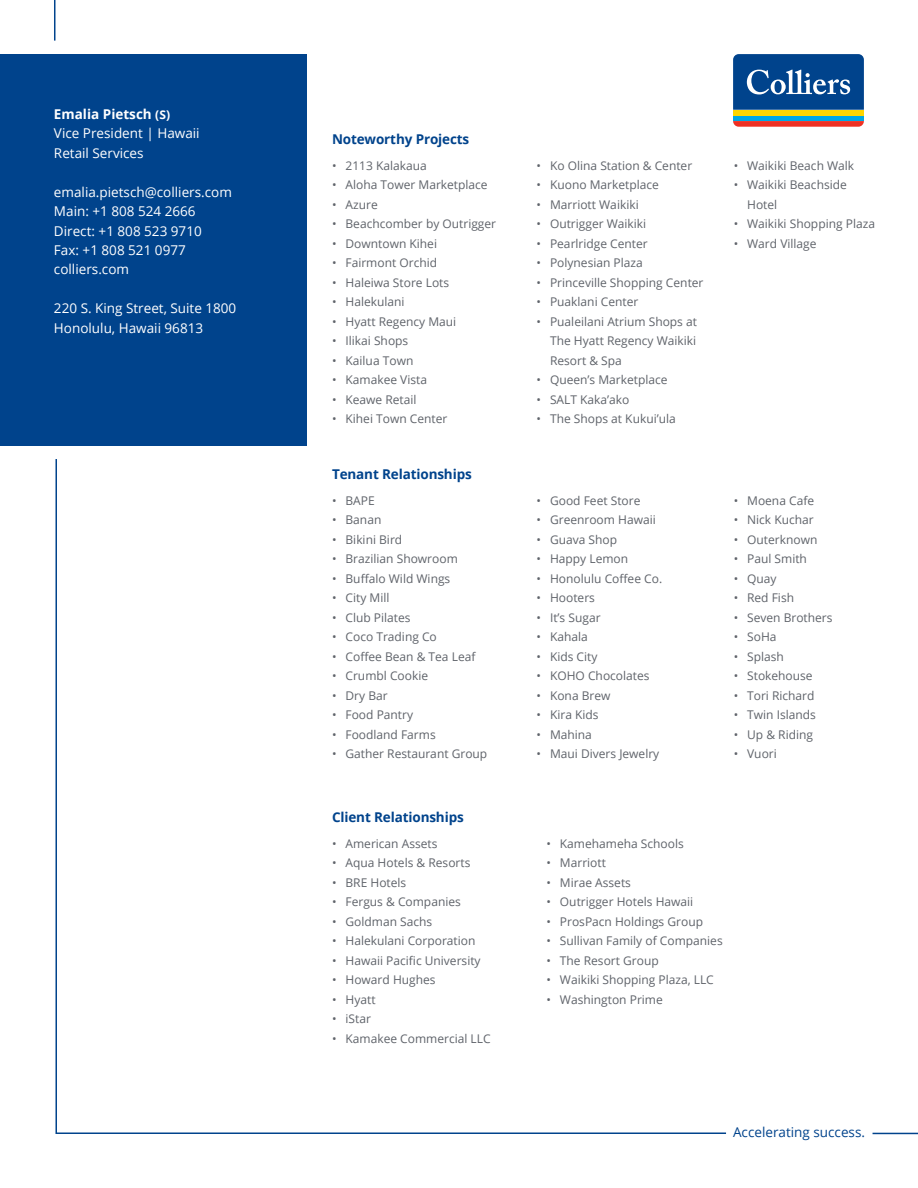
<style>
.page{position:relative;width:918px;height:1188px;background:#fff}
.page>*{position:absolute;margin:0;border:0;box-sizing:border-box;transform-origin:0 0}
.t1{font:13.5px/19.5px "Open Sans";color:#fff}
.t2{font:700 13.5px "Open Sans";letter-spacing:-.01em;color:#00438c}
.t3{font:13.5px "Open Sans";color:#00438c}
.t4{font:12px/19.5px "Open Sans";color:#5f636a;text-align:justify}
.s1{font-weight:700}
.s2{font-weight:700;font-size:12px}
</style>
<div class="page">
<div style="left:0;top:54px;width:307px;height:392px;background:#00438c"></div>
<hr style="left:54px;top:0;width:1px;height:41px;background:#00438c">
<svg style="left:55px;top:459px;width:672px;height:675px"></svg>
<hr style="left:873px;top:1133px;width:45px;height:1px;background:#00438c">
<div style="left:733px;top:115px;width:131px;height:6px;background:#00a8e4"></div>
<div style="left:733px;top:110px;width:131px;height:5px;background:#ffd600"></div>
<svg style="left:733px;top:121px;width:131px;height:6px"></svg>
<svg style="left:733px;top:54px;width:131px;height:56px;background:#1d5899"></svg>
<p class="t1" style="left:54px;top:104px;width:147px"><span class="s1">Emalia Pietsch</span> <span class="s2">(S)<br></span>Vice President | Hawaii<br>Retail Services</p>
<p class="t1" style="left:54px;top:182px;width:179px">emalia.pietsch@colliers.com<br>Main: +1 808 524 2666<br>Direct: +1 808 523 9710<br>Fax: +1 808 521 0977 colliers.com</p>
<p class="t1" style="left:54px;top:299px;width:184px">220 S. King Street, Suite 1800<br>Honolulu, Hawaii 96813</p>
<p class="t2" style="left:332px;top:130px;width:139px">Noteworthy Projects</p>
<p class="t4" style="left:332px;top:156px;width:96px">• 2113 Kalakaua</p>
<p class="t4" style="left:332px;top:175px;width:157px">• Aloha Tower Marketplace</p>
<p class="t4" style="left:332px;top:195px;width:47px">• Azure</p>
<p class="t4" style="left:332px;top:214px;width:166px">• Beachcomber by Outrigger</p>
<p class="t4" style="left:332px;top:234px;width:107px">• Downtown Kihei</p>
<p class="t4" style="left:332px;top:253px;width:107px">• Fairmont Orchid</p>
<p class="t4" style="left:332px;top:273px;width:119px">• Haleiwa Store Lots</p>
<p class="t4" style="left:332px;top:292px;width:74px">• Halekulani</p>
<p class="t4" style="left:332px;top:312px;width:126px">• Hyatt Regency Maui</p>
<p class="t4" style="left:332px;top:331px;width:78px">• Ilikai Shops</p>
<p class="t4" style="left:332px;top:351px;width:83px">• Kailua Town</p>
<p class="t4" style="left:332px;top:370px;width:97px">• Kamakee Vista</p>
<p class="t4" style="left:332px;top:390px;width:86px">• Keawe Retail</p>
<p class="t4" style="left:332px;top:409px;width:117px">• Kihei Town Center</p>
<p class="t2" style="left:332px;top:465px;width:141px">Tenant Relationships</p>
<p class="t4" style="left:332px;top:490px;width:44px">• BAPE</p>
<p class="t4" style="left:332px;top:510px;width:51px">• Banan</p>
<p class="t4" style="left:332px;top:529px;width:72px">• Bikini Bird</p>
<p class="t4" style="left:332px;top:549px;width:127px">• Brazilian Showroom</p>
<p class="t4" style="left:332px;top:568px;width:120px">• Buffalo Wild Wings</p>
<p class="t4" style="left:332px;top:588px;width:59px">• City Mill</p>
<p class="t4" style="left:332px;top:607px;width:80px">• Club Pilates</p>
<p class="t4" style="left:332px;top:627px;width:106px">• Coco Trading Co</p>
<p class="t4" style="left:332px;top:646px;width:145px">• Coffee Bean &amp; Tea Leaf</p>
<p class="t4" style="left:332px;top:666px;width:98px">• Crumbl Cookie</p>
<p class="t4" style="left:332px;top:685px;width:57px">• Dry Bar</p>
<p class="t4" style="left:332px;top:705px;width:83px">• Food Pantry</p>
<p class="t4" style="left:332px;top:724px;width:105px">• Foodland Farms</p>
<p class="t4" style="left:332px;top:744px;width:157px">• Gather Restaurant Group</p>
<p class="t2" style="left:332px;top:808px;width:133px">Client Relationships</p>
<p class="t4" style="left:332px;top:834px;width:107px">• American Assets</p>
<p class="t4" style="left:332px;top:853px;width:140px">• Aqua Hotels &amp; Resorts</p>
<p class="t4" style="left:332px;top:873px;width:76px">• BRE Hotels</p>
<p class="t4" style="left:332px;top:892px;width:130px">• Fergus &amp; Companies</p>
<p class="t4" style="left:332px;top:912px;width:102px">• Goldman Sachs</p>
<p class="t4" style="left:332px;top:931px;width:145px">• Halekulani Corporation</p>
<p class="t4" style="left:332px;top:951px;width:150px">• Hawaii Pacific University</p>
<p class="t4" style="left:332px;top:970px;width:105px">• Howard Hughes</p>
<p class="t4" style="left:332px;top:990px;width:45px">• Hyatt</p>
<p class="t4" style="left:332px;top:1009px;width:40px">• iStar</p>
<p class="t4" style="left:332px;top:1029px;width:160px">• Kamakee Commercial LLC</p>
<p class="t4" style="left:537px;top:156px;width:157px">• Ko Olina Station &amp; Center</p>
<p class="t4" style="left:537px;top:175px;width:124px">• Kuono Marketplace</p>
<p class="t4" style="left:537px;top:195px;width:104px">• Marriott Waikiki</p>
<p class="t4" style="left:537px;top:214px;width:111px">• Outrigger Waikiki</p>
<p class="t4" style="left:537px;top:234px;width:113px">• Pearlridge Center</p>
<p class="t4" style="left:537px;top:253px;width:108px">• Polynesian Plaza</p>
<p class="t4" style="left:537px;top:273px;width:168px">• Princeville Shopping Center</p>
<p class="t4" style="left:537px;top:292px;width:103px">• Puaklani Center</p>
<p class="t4" style="left:550px;top:312px;width:149px;text-indent:-14px">• Pualeilani Atrium Shops at The Hyatt Regency Waikiki Resort &amp; Spa</p>
<p class="t4" style="left:537px;top:370px;width:133px">• Queen’s Marketplace</p>
<p class="t4" style="left:537px;top:390px;width:94px">• SALT Kaka’ako</p>
<p class="t4" style="left:537px;top:409px;width:141px">• The Shops at Kukui’ula</p>
<p class="t4" style="left:537px;top:490px;width:105px">• Good Feet Store</p>
<p class="t4" style="left:537px;top:510px;width:121px">• Greenroom Hawaii</p>
<p class="t4" style="left:537px;top:529px;width:82px">• Guava Shop</p>
<p class="t4" style="left:537px;top:549px;width:93px">• Happy Lemon</p>
<p class="t4" style="left:537px;top:568px;width:127px">• Honolulu Coffee Co.</p>
<p class="t4" style="left:537px;top:588px;width:60px">• Hooters</p>
<p class="t4" style="left:537px;top:607px;width:66px">• It’s Sugar</p>
<p class="t4" style="left:537px;top:627px;width:53px">• Kahala</p>
<p class="t4" style="left:537px;top:646px;width:62px">• Kids City</p>
<p class="t4" style="left:537px;top:666px;width:115px">• KOHO Chocolates</p>
<p class="t4" style="left:537px;top:685px;width:76px">• Kona Brew</p>
<p class="t4" style="left:537px;top:705px;width:64px">• Kira Kids</p>
<p class="t4" style="left:537px;top:724px;width:57px">• Mahina</p>
<p class="t4" style="left:537px;top:744px;width:124px">• Maui Divers Jewelry</p>
<p class="t4" style="left:734px;top:156px;width:122px">• Waikiki Beach Walk</p>
<p class="t4" style="left:747px;top:175px;width:101px;text-indent:-14px">• Waikiki Beachside<br>Hotel</p>
<p class="t4" style="left:734px;top:214px;width:143px">• Waikiki Shopping Plaza</p>
<p class="t4" style="left:734px;top:234px;width:84px">• Ward Village</p>
<p class="t4" style="left:734px;top:490px;width:82px">• Moena Cafe</p>
<p class="t4" style="left:734px;top:510px;width:82px">• Nick Kuchar</p>
<p class="t4" style="left:734px;top:529px;width:85px">• Outerknown</p>
<p class="t4" style="left:734px;top:549px;width:75px">• Paul Smith</p>
<p class="t4" style="left:734px;top:568px;width:44px">• Quay</p>
<p class="t4" style="left:734px;top:588px;width:62px">• Red Fish</p>
<p class="t4" style="left:734px;top:607px;width:100px">• Seven Brothers</p>
<p class="t4" style="left:734px;top:627px;width:44px">• SoHa</p>
<p class="t4" style="left:734px;top:646px;width:52px">• Splash</p>
<p class="t4" style="left:734px;top:666px;width:81px">• Stokehouse</p>
<p class="t4" style="left:734px;top:685px;width:82px">• Tori Richard</p>
<p class="t4" style="left:734px;top:705px;width:84px">• Twin Islands</p>
<p class="t4" style="left:734px;top:724px;width:81px">• Up &amp; Riding</p>
<p class="t4" style="left:734px;top:744px;width:45px">• Vuori</p>
<p class="t4" style="left:546px;top:834px;width:139px">• Kamehameha Schools</p>
<p class="t4" style="left:546px;top:853px;width:61px">• Marriott</p>
<p class="t4" style="left:546px;top:873px;width:86px">• Mirae Assets</p>
<p class="t4" style="left:546px;top:892px;width:148px">• Outrigger Hotels Hawaii</p>
<p class="t4" style="left:546px;top:912px;width:158px">• ProsPacn Holdings Group</p>
<p class="t4" style="left:546px;top:931px;width:178px">• Sullivan Family of Companies</p>
<p class="t4" style="left:546px;top:951px;width:114px">• The Resort Group</p>
<p class="t4" style="left:546px;top:970px;width:169px">• Waikiki Shopping Plaza, LLC</p>
<p class="t4" style="left:546px;top:990px;width:118px">• Washington Prime</p>
<p class="t3" style="left:733px;top:1123px;width:133px">Accelerating success.</p>
</div>
